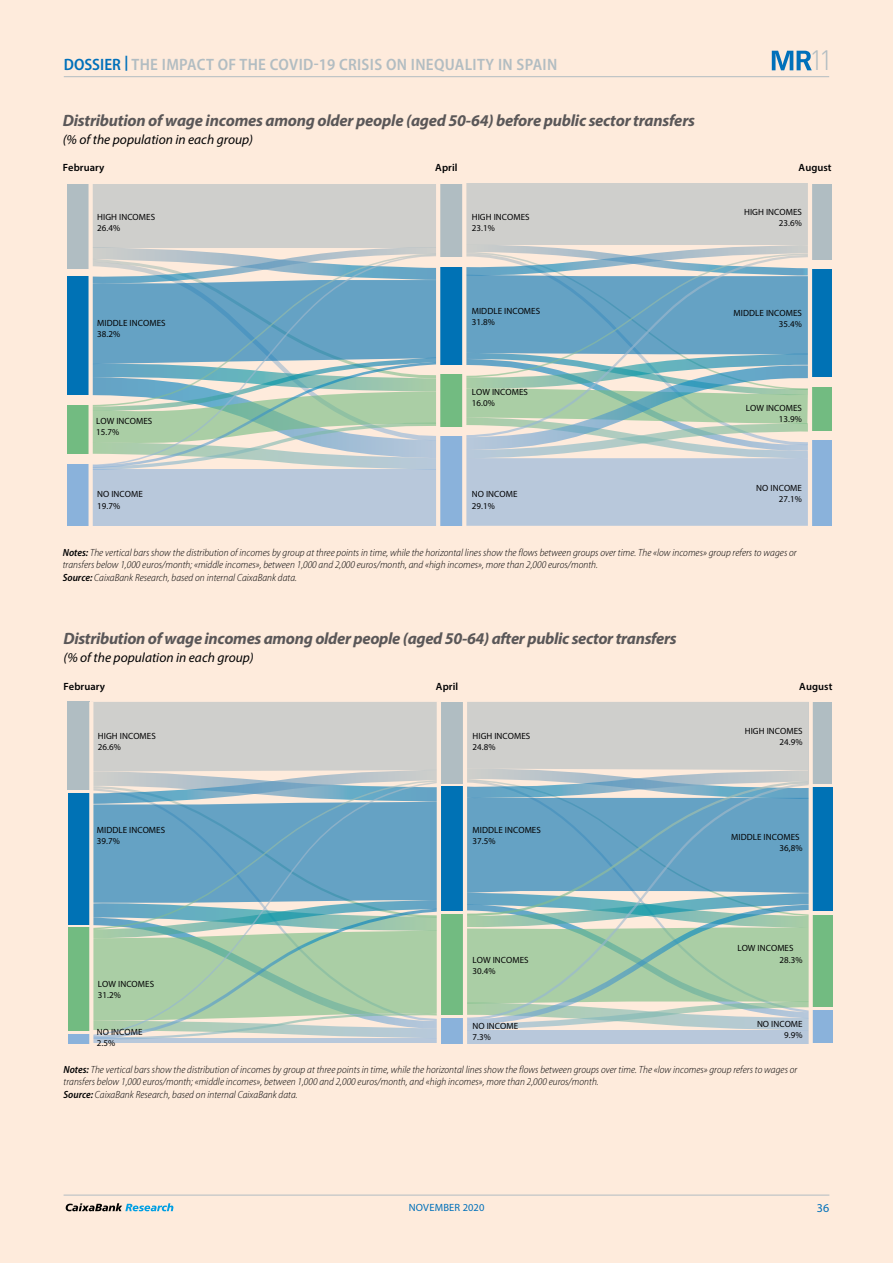
<style>
.page{position:relative;width:893px;height:1263px;background:#fff}
.page>*{position:absolute;margin:0;border:0;box-sizing:border-box;transform-origin:0 0}
.t1{font:300 27.6px "DIN Pro";color:#b2bdc2}
.t2{font:italic 700 16.5px "Myriad Pro";letter-spacing:-.015em;color:#5a5758}
.t3{font:600 semi-condensed 16.5px "Myriad Pro";letter-spacing:.02em;color:#b2bdc2}
.t4{font:italic 13.5px "Myriad Pro";color:#020203}
.t5{font:12px "Myriad Pro";color:#0070ba}
.t6{font:italic 300 semi-condensed 10.5px/12.6px "Myriad Pro";letter-spacing:.005em;color:#020203}
.t7{font:600 10.5px "Myriad Pro";letter-spacing:.005em;color:#020203}
.t8{font:10.5px "Myriad Pro";letter-spacing:.02em;color:#0070ba}
.t9{font:9px/11.2px "Myriad Pro";letter-spacing:.005em;color:#020203}
.s1{color:#0070ba}
.s2{font-weight:600}
</style>
<div class="page">
<div style="left:0;top:0;width:892px;height:1263px;background:#feebdc"></div>
<hr style="left:64px;top:76px;width:765px;height:1px;background:#b2bdc2">
<hr style="left:64px;top:1195px;width:765px;height:1px;background:#b2bdc2">
<svg style="left:66px;top:1203px;width:107px;height:8px"></svg>
<svg style="left:772px;top:51px;width:40px;height:19px"></svg>
<div style="left:808px;top:184px;width:23px;height:75px;background:#b0bdc2"></div>
<div style="left:67px;top:184px;width:22px;height:85px;background:#b0bdc2"></div>
<div style="left:438px;top:184px;width:26px;height:72px;background:#b0bdc2"></div>
<div style="left:91px;top:184px;width:347px;height:63px;background:#cfcfcc"></div>
<div style="left:464px;top:183px;width:346px;height:62px;background:#cfcfcc"></div>
<div style="left:438px;top:268px;width:26px;height:97px;background:#0072b5"></div>
<div style="left:67px;top:277px;width:22px;height:118px;background:#0072b5"></div>
<div style="left:808px;top:269px;width:24px;height:108px;background:#0072b5"></div>
<div style="left:67px;top:406px;width:22px;height:48px;background:#72bb81"></div>
<div style="left:808px;top:388px;width:24px;height:43px;background:#72bb81"></div>
<div style="left:438px;top:375px;width:26px;height:52px;background:#72bb81"></div>
<div style="left:67px;top:464px;width:22px;height:62px;background:#8ab2db"></div>
<div style="left:808px;top:441px;width:24px;height:85px;background:#8ab2db"></div>
<div style="left:438px;top:436px;width:26px;height:90px;background:#8ab2db"></div>
<div style="left:92px;top:469px;width:346px;height:57px;background:#b8c8db"></div>
<svg style="left:93px;top:247px;width:343px;height:223px"></svg>
<svg style="left:93px;top:255px;width:343px;height:211px;background:#94bbc3"></svg>
<svg style="left:466px;top:245px;width:342px;height:281px;background:#a1c0ca"></svg>
<svg style="left:91px;top:184px;width:2px;height:342px"></svg>
<hr style="left:436px;top:176px;width:4px;height:357px;background:#feebdc">
<svg style="left:462px;top:183px;width:4px;height:343px"></svg>
<hr style="left:808px;top:176px;width:4px;height:355px;background:#feebdc">
<div style="left:809px;top:702px;width:23px;height:82px;background:#b0bdc2"></div>
<div style="left:68px;top:702px;width:22px;height:88px;background:#b0bdc2"></div>
<div style="left:439px;top:702px;width:26px;height:81px;background:#b0bdc2"></div>
<div style="left:68px;top:793px;width:21px;height:132px;background:#0072b5"></div>
<div style="left:809px;top:787px;width:23px;height:123px;background:#0072b5"></div>
<div style="left:439px;top:786px;width:26px;height:125px;background:#0072b5"></div>
<div style="left:439px;top:915px;width:26px;height:100px;background:#72bb81"></div>
<div style="left:68px;top:928px;width:21px;height:103px;background:#72bb81"></div>
<div style="left:809px;top:915px;width:23px;height:91px;background:#72bb81"></div>
<div style="left:68px;top:1034px;width:21px;height:9px;background:#8ab2db"></div>
<div style="left:809px;top:1010px;width:23px;height:33px;background:#8ab2db"></div>
<div style="left:439px;top:1018px;width:26px;height:25px;background:#8ab2db"></div>
<div style="left:94px;top:1038px;width:345px;height:5px;background:#b8c8db"></div>
<div style="left:465px;top:1030px;width:346px;height:13px;background:#b8c8db"></div>
<svg style="left:93px;top:702px;width:344px;height:79px;background:#cfcfcc"></svg>
<svg style="left:93px;top:1036px;width:344px;height:3px"></svg>
<svg style="left:93px;top:781px;width:344px;height:255px;background:#8dbabb"></svg>
<svg style="left:467px;top:702px;width:342px;height:328px;background:#cecfcd"></svg>
<svg style="left:467px;top:783px;width:342px;height:237px;background:#8cb9bb"></svg>
<svg style="left:89px;top:702px;width:1px;height:342px"></svg>
<hr style="left:437px;top:701px;width:4px;height:343px;background:#feebdc">
<hr style="left:463px;top:701px;width:4px;height:345px;background:#feebdc">
<svg style="left:809px;top:702px;width:4px;height:341px"></svg>
<h2 class="t3" style="left:64px;top:54px;width:495px"><span class="s1">DOSSIER</span> <sup>|</sup> THE IMPACT OF THE COVID-19 CRISIS ON INEQUALITY IN SPAIN</h2>
<h2 class="t2" style="left:63px;top:109px;width:634px">Distribution of wage incomes among older people (aged 50-64) before public sector transfers</h2>
<p class="t4" style="left:63px;top:131px;width:192px">(% of the population in each group)</p>
<h1 class="t1" style="left:809px;top:39px;width:25px">11</h1>
<p class="t7" style="left:63px;top:161px;width:43px">February</p>
<p class="t7" style="left:435px;top:161px;width:24px">April</p>
<p class="t7" style="left:799px;top:161px;width:35px">August</p>
<p class="t9" style="left:97px;top:211px;width:59px">HIGH INCOMES<br>26.4%</p>
<p class="t9" style="left:472px;top:211px;width:59px">HIGH INCOMES<br>23.1%</p>
<p class="t9" style="left:744px;top:206px;width:59px;text-align:right">HIGH INCOMES<br>23.6%</p>
<p class="t9" style="left:97px;top:317px;width:70px">MIDDLE INCOMES<br>38.2%</p>
<p class="t9" style="left:96px;top:415px;width:58px">LOW INCOMES<br>15.7%</p>
<p class="t9" style="left:97px;top:489px;width:47px">NO INCOME<br>19.7%</p>
<p class="t9" style="left:472px;top:305px;width:70px">MIDDLE INCOMES<br>31.8%</p>
<p class="t9" style="left:734px;top:307px;width:70px;text-align:right">MIDDLE INCOMES<br>35.4%</p>
<p class="t9" style="left:472px;top:386px;width:58px">LOW INCOMES<br>16.0%</p>
<p class="t9" style="left:472px;top:489px;width:47px">NO INCOME<br>29.1%</p>
<p class="t9" style="left:746px;top:402px;width:58px;text-align:right">LOW INCOMES<br>13.9%</p>
<p class="t9" style="left:756px;top:482px;width:47px;text-align:right">NO INCOME<br>27.1%</p>
<p class="t6" style="left:63px;top:546px;width:735px"><span class="s2">Notes:</span> The vertical bars show the distribution of incomes by group at three points in time, while the horizontal lines show the flows between groups over time. The «low incomes» group refers to wages or transfers below 1,000 euros/month; «middle incomes», between 1,000 and 2,000 euros/month, and «high incomes», more than 2,000 euros/month.<br><span class="s2">Source:</span> CaixaBank Research, based on internal CaixaBank data.</p>
<h2 class="t2" style="left:64px;top:628px;width:615px">Distribution of wage incomes among older people (aged 50-64) after public sector transfers</h2>
<p class="t4" style="left:64px;top:649px;width:192px">(% of the population in each group)</p>
<p class="t7" style="left:64px;top:679px;width:43px">February</p>
<p class="t7" style="left:436px;top:680px;width:24px">April</p>
<p class="t7" style="left:799px;top:679px;width:35px">August</p>
<p class="t9" style="left:98px;top:730px;width:59px">HIGH INCOMES<br>26.6%</p>
<p class="t9" style="left:472px;top:730px;width:59px">HIGH INCOMES<br>24.8%</p>
<p class="t9" style="left:745px;top:725px;width:59px;text-align:right">HIGH INCOMES<br>24.9%</p>
<p class="t9" style="left:97px;top:824px;width:70px">MIDDLE INCOMES<br>39.7%</p>
<p class="t9" style="left:98px;top:978px;width:58px">LOW INCOMES<br>31.2%</p>
<p class="t9" style="left:97px;top:1026px;width:47px">NO INCOME<br>2.5%</p>
<p class="t9" style="left:472px;top:824px;width:70px">MIDDLE INCOMES<br>37.5%</p>
<p class="t9" style="left:780px;top:831px;width:25px;text-indent:-48px">MIDDLE INCOMES<br>36,8%</p>
<p class="t9" style="left:472px;top:954px;width:58px">LOW INCOMES<br>30.4%</p>
<p class="t9" style="left:472px;top:1020px;width:47px">NO INCOME<br>7.3%</p>
<p class="t9" style="left:780px;top:943px;width:25px;text-indent:-42px">LOW INCOMES<br>28.3%</p>
<p class="t9" style="left:757px;top:1018px;width:47px;text-align:right">NO INCOME<br>9.9%</p>
<p class="t6" style="left:64px;top:1063px;width:735px"><span class="s2">Notes:</span> The vertical bars show the distribution of incomes by group at three points in time, while the horizontal lines show the flows between groups over time. The «low incomes» group refers to wages or transfers below 1,000 euros/month; «middle incomes», between 1,000 and 2,000 euros/month, and «high incomes», more than 2,000 euros/month.<br><span class="s2">Source:</span> CaixaBank Research, based on internal CaixaBank data.</p>
<p class="t8" style="left:409px;top:1201px;width:77px">NOVEMBER 2020</p>
<p class="t5" style="left:817px;top:1201px;width:14px">36</p>
</div>
